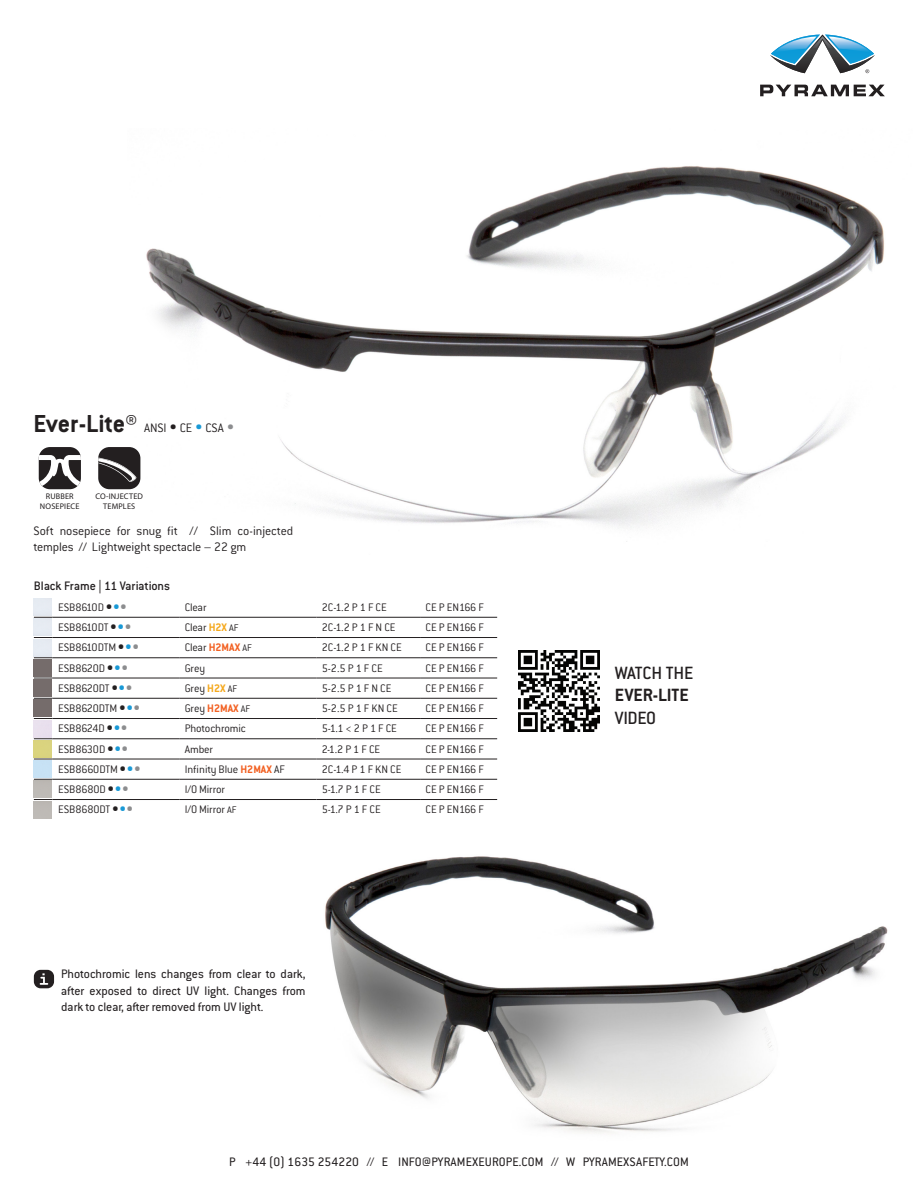
<style>
.page{position:relative;width:918px;height:1188px;background:#fff}
.page>*{position:absolute;margin:0;border:0;box-sizing:border-box;transform-origin:0 0}
.Model_Name{font:700 27px "Conduit ITC Std";letter-spacing:-.005em;color:#231f20}
.Model_Name-2{font:500 19.5px/22.5px "Conduit ITC Std";letter-spacing:-.02em;color:#231f20}
.t1{font:13.5px/16.2px "Conduit ITC Std";color:#231f20;text-align:justify}
.Description___no_rul{font:300 13.5px/16.2px "Conduit ITC Std";letter-spacing:-.01em;color:#231f20}
.Description___no_rul-2{font:500 13.5px "Conduit ITC Std";letter-spacing:-.015em;color:#231f20}
.Part_No{font:300 12px "Conduit ITC Std";color:#231f20}
.Part_No-2{font:700 12px "Conduit ITC Std";color:#f26021}
.t2{font:8.25px/9.4px "Myriad Pro";letter-spacing:.02em;color:#231f20;text-align:center}
.s1{font-weight:400;font-size:16.5px}
.s2{font-weight:400;font-size:16.5px;color:#1999d6}
.s3{font-weight:400;font-size:16.5px;color:#8c8d8f}
.s4{font-weight:900;font-size:13.8px}
.s5{font-weight:900;font-size:13.8px;color:#1999d6}
.s6{font-weight:900;font-size:13.8px;color:#8c8d8f}
.s7{font-weight:700;color:#f5a81c}
.s8{font-size:10.5px}
.s9{font-weight:700;color:#f26021}
.s10{font-weight:300;color:#231f20}
.s11{font-weight:300;font-size:10.5px;color:#231f20}
.s12{font-weight:700}
</style>
<div class="page">
<svg style="left:760px;top:85px;width:125px;height:11px"></svg>
<svg style="left:770px;top:35px;width:105px;height:38px"></svg>
<img style="left:127px;top:166px;width:758px;height:376px">
<div style="left:39px;top:447px;width:42px;height:42px;background:#231f20;border-radius:11px"></div>
<svg style="left:39px;top:455px;width:42px;height:34px"></svg>
<div style="left:98px;top:447px;width:42px;height:42px;background:#231f20;border-radius:11px"></div>
<svg style="left:98px;top:455px;width:39px;height:27px"></svg>
<div style="left:34px;top:970px;width:20px;height:18px;background:#231f20;border-radius:7px"></div>
<svg style="left:40px;top:973px;width:8px;height:12px"></svg>
<svg style="left:34px;top:617px;width:19px;height:1px"></svg>
<hr style="left:53px;top:617px;width:126px;height:1px;background:#231f20">
<hr style="left:179px;top:617px;width:137px;height:1px;background:#231f20">
<hr style="left:316px;top:617px;width:104px;height:1px;background:#231f20">
<hr style="left:420px;top:617px;width:77px;height:1px;background:#231f20">
<svg style="left:34px;top:637px;width:19px;height:1px"></svg>
<hr style="left:53px;top:637px;width:126px;height:1px;background:#231f20">
<hr style="left:179px;top:637px;width:137px;height:1px;background:#231f20">
<hr style="left:316px;top:637px;width:104px;height:1px;background:#231f20">
<hr style="left:420px;top:637px;width:77px;height:1px;background:#231f20">
<svg style="left:34px;top:658px;width:19px;height:1px"></svg>
<hr style="left:53px;top:658px;width:126px;height:1px;background:#231f20">
<hr style="left:179px;top:658px;width:137px;height:1px;background:#231f20">
<hr style="left:316px;top:658px;width:104px;height:1px;background:#231f20">
<hr style="left:420px;top:658px;width:77px;height:1px;background:#231f20">
<svg style="left:34px;top:678px;width:19px;height:1px"></svg>
<hr style="left:53px;top:678px;width:126px;height:1px;background:#231f20">
<hr style="left:179px;top:678px;width:137px;height:1px;background:#231f20">
<hr style="left:316px;top:678px;width:104px;height:1px;background:#231f20">
<hr style="left:420px;top:678px;width:77px;height:1px;background:#231f20">
<svg style="left:34px;top:698px;width:19px;height:1px"></svg>
<hr style="left:53px;top:698px;width:126px;height:1px;background:#231f20">
<hr style="left:179px;top:698px;width:137px;height:1px;background:#231f20">
<hr style="left:316px;top:698px;width:104px;height:1px;background:#231f20">
<hr style="left:420px;top:698px;width:77px;height:1px;background:#231f20">
<svg style="left:34px;top:718px;width:19px;height:1px"></svg>
<hr style="left:53px;top:718px;width:126px;height:1px;background:#231f20">
<hr style="left:179px;top:718px;width:137px;height:1px;background:#231f20">
<hr style="left:316px;top:718px;width:104px;height:1px;background:#231f20">
<hr style="left:420px;top:718px;width:77px;height:1px;background:#231f20">
<svg style="left:34px;top:739px;width:19px;height:1px"></svg>
<hr style="left:53px;top:739px;width:126px;height:1px;background:#231f20">
<hr style="left:179px;top:739px;width:137px;height:1px;background:#231f20">
<hr style="left:316px;top:739px;width:104px;height:1px;background:#231f20">
<hr style="left:420px;top:739px;width:77px;height:1px;background:#231f20">
<svg style="left:34px;top:759px;width:19px;height:1px"></svg>
<hr style="left:53px;top:759px;width:126px;height:1px;background:#231f20">
<hr style="left:179px;top:759px;width:137px;height:1px;background:#231f20">
<hr style="left:316px;top:759px;width:104px;height:1px;background:#231f20">
<hr style="left:420px;top:759px;width:77px;height:1px;background:#231f20">
<svg style="left:34px;top:779px;width:19px;height:1px"></svg>
<hr style="left:53px;top:779px;width:126px;height:1px;background:#231f20">
<hr style="left:179px;top:779px;width:137px;height:1px;background:#231f20">
<hr style="left:316px;top:779px;width:104px;height:1px;background:#231f20">
<hr style="left:420px;top:779px;width:77px;height:1px;background:#231f20">
<svg style="left:34px;top:799px;width:19px;height:1px"></svg>
<hr style="left:53px;top:799px;width:126px;height:1px;background:#231f20">
<hr style="left:179px;top:799px;width:137px;height:1px;background:#231f20">
<hr style="left:316px;top:799px;width:104px;height:1px;background:#231f20">
<hr style="left:420px;top:799px;width:77px;height:1px;background:#231f20">
<img style="left:519px;top:650px;width:81px;height:81px">
<img style="left:325px;top:856px;width:563px;height:277px">
<p class="Model_Name" style="left:33px;top:407px;width:106px">Ever-Lite®</p>
<p class="Description___no_rul" style="left:144px;top:419px;width:92px">ANSI <span class="s1">•</span> CE <span class="s2">•</span> CSA <span class="s3">•</span></p>
<p class="t2" style="left:40px;top:492px;width:41px">RUBBER<br>NOSEPIECE</p>
<p class="t2" style="left:95px;top:492px;width:49px">CO-INJECTED<br>TEMPLES</p>
<p class="Description___no_rul" style="left:33px;top:522px;width:261px">Soft nosepiece for snug fit // Slim co-injected temples // Lightweight spectacle – 22 gm</p>
<p class="Description___no_rul-2" style="left:34px;top:578px;width:138px">Black Frame | 11 Variations</p>
<p class="Part_No" style="left:58px;top:600px;width:70px">ESB8610D <span class="s4">•</span><span class="s5">•</span><span class="s6">•</span></p>
<p class="Part_No" style="left:185px;top:600px;width:23px">Clear</p>
<p class="Part_No" style="left:322px;top:600px;width:67px">2C-1.2 P 1 F CE</p>
<p class="Part_No" style="left:426px;top:600px;width:60px">CE P EN166 F</p>
<p class="Part_No" style="left:58px;top:620px;width:75px">ESB8610DT <span class="s4">•</span><span class="s5">•</span><span class="s6">•</span></p>
<p class="Part_No" style="left:185px;top:620px;width:56px">Clear <span class="s7">H2X</span> <span class="s8">AF</span></p>
<p class="Part_No" style="left:322px;top:620px;width:75px">2C-1.2 P 1 F N CE</p>
<p class="Part_No" style="left:426px;top:620px;width:60px">CE P EN166 F</p>
<p class="Part_No" style="left:58px;top:640px;width:82px">ESB8610DTM <span class="s4">•</span><span class="s5">•</span><span class="s6">•</span></p>
<p class="Part_No" style="left:185px;top:640px;width:69px">Clear <span class="s9">H2MAX</span> <span class="s8">AF</span></p>
<p class="Part_No" style="left:322px;top:640px;width:82px">2C-1.2 P 1 F KN CE</p>
<p class="Part_No" style="left:426px;top:640px;width:60px">CE P EN166 F</p>
<p class="Part_No" style="left:58px;top:661px;width:71px">ESB8620D <span class="s4">•</span><span class="s5">•</span><span class="s6">•</span></p>
<p class="Part_No" style="left:185px;top:661px;width:22px">Grey</p>
<p class="Part_No" style="left:322px;top:661px;width:62px">5-2.5 P 1 F CE</p>
<p class="Part_No" style="left:426px;top:661px;width:60px">CE P EN166 F</p>
<p class="Part_No" style="left:58px;top:681px;width:76px">ESB8620DT <span class="s4">•</span><span class="s5">•</span><span class="s6">•</span></p>
<p class="Part_No" style="left:185px;top:681px;width:54px">Grey <span class="s7">H2X</span> <span class="s8">AF</span></p>
<p class="Part_No" style="left:322px;top:681px;width:71px">5-2.5 P 1 F N CE</p>
<p class="Part_No" style="left:426px;top:681px;width:60px">CE P EN166 F</p>
<p class="Part_No" style="left:58px;top:701px;width:83px">ESB8620DTM <span class="s4">•</span><span class="s5">•</span><span class="s6">•</span></p>
<p class="Part_No-2" style="left:185px;top:701px;width:67px"><span class="s10">Grey</span> H2MAX <span class="s11">AF</span></p>
<p class="Part_No" style="left:322px;top:701px;width:78px">5-2.5 P 1 F KN CE</p>
<p class="Part_No" style="left:426px;top:701px;width:60px">CE P EN166 F</p>
<p class="Part_No" style="left:58px;top:721px;width:71px">ESB8624D <span class="s4">•</span><span class="s5">•</span><span class="s6">•</span></p>
<p class="Part_No" style="left:185px;top:721px;width:63px">Photochromic</p>
<p class="Part_No" style="left:322px;top:721px;width:77px">5-1.1 &lt; 2 P 1 F CE</p>
<p class="Part_No" style="left:426px;top:721px;width:60px">CE P EN166 F</p>
<p class="Part_No" style="left:58px;top:742px;width:71px">ESB8630D <span class="s4">•</span><span class="s5">•</span><span class="s6">•</span></p>
<p class="Part_No" style="left:185px;top:742px;width:30px">Amber</p>
<p class="Part_No" style="left:322px;top:742px;width:60px">2-1.2 P 1 F CE</p>
<p class="Part_No" style="left:426px;top:742px;width:60px">CE P EN166 F</p>
<p class="Part_No" style="left:58px;top:762px;width:84px">ESB8660DTM <span class="s4">•</span><span class="s5">•</span><span class="s6">•</span></p>
<p class="Part_No" style="left:185px;top:762px;width:102px">Infinity Blue <span class="s9">H2MAX</span> AF</p>
<p class="Part_No" style="left:322px;top:762px;width:81px">2C-1.4 P 1 F KN CE</p>
<p class="Part_No" style="left:426px;top:762px;width:60px">CE P EN166 F</p>
<p class="Part_No" style="left:58px;top:782px;width:72px">ESB8680D <span class="s4">•</span><span class="s5">•</span><span class="s6">•</span></p>
<p class="Part_No" style="left:185px;top:782px;width:42px">I/O Mirror</p>
<p class="Part_No" style="left:322px;top:782px;width:60px">5-1.7 P 1 F CE</p>
<p class="Part_No" style="left:426px;top:782px;width:60px">CE P EN166 F</p>
<p class="Part_No" style="left:58px;top:802px;width:76px">ESB8680DT <span class="s4">•</span><span class="s5">•</span><span class="s6">•</span></p>
<p class="Part_No" style="left:185px;top:802px;width:53px">I/O Mirror <span class="s8">AF</span></p>
<p class="Part_No" style="left:322px;top:802px;width:60px">5-1.7 P 1 F CE</p>
<p class="Part_No" style="left:426px;top:802px;width:60px">CE P EN166 F</p>
<p class="t1" style="left:61px;top:966px;width:246px">Photochromic lens changes from clear to dark, after exposed to direct UV light. Changes from dark to clear, after removed from UV light.</p>
<p class="Model_Name-2" style="left:615px;top:661px;width:80px">WATCH THE<br><span class="s12">EVER-LITE<br></span>VIDEO</p>
<p class="t1" style="left:229px;top:1154px;width:461px">P +44 (0) 1635 254220 // E INFO@PYRAMEXEUROPE.COM // W PYRAMEXSAFETY.COM</p>
</div>
